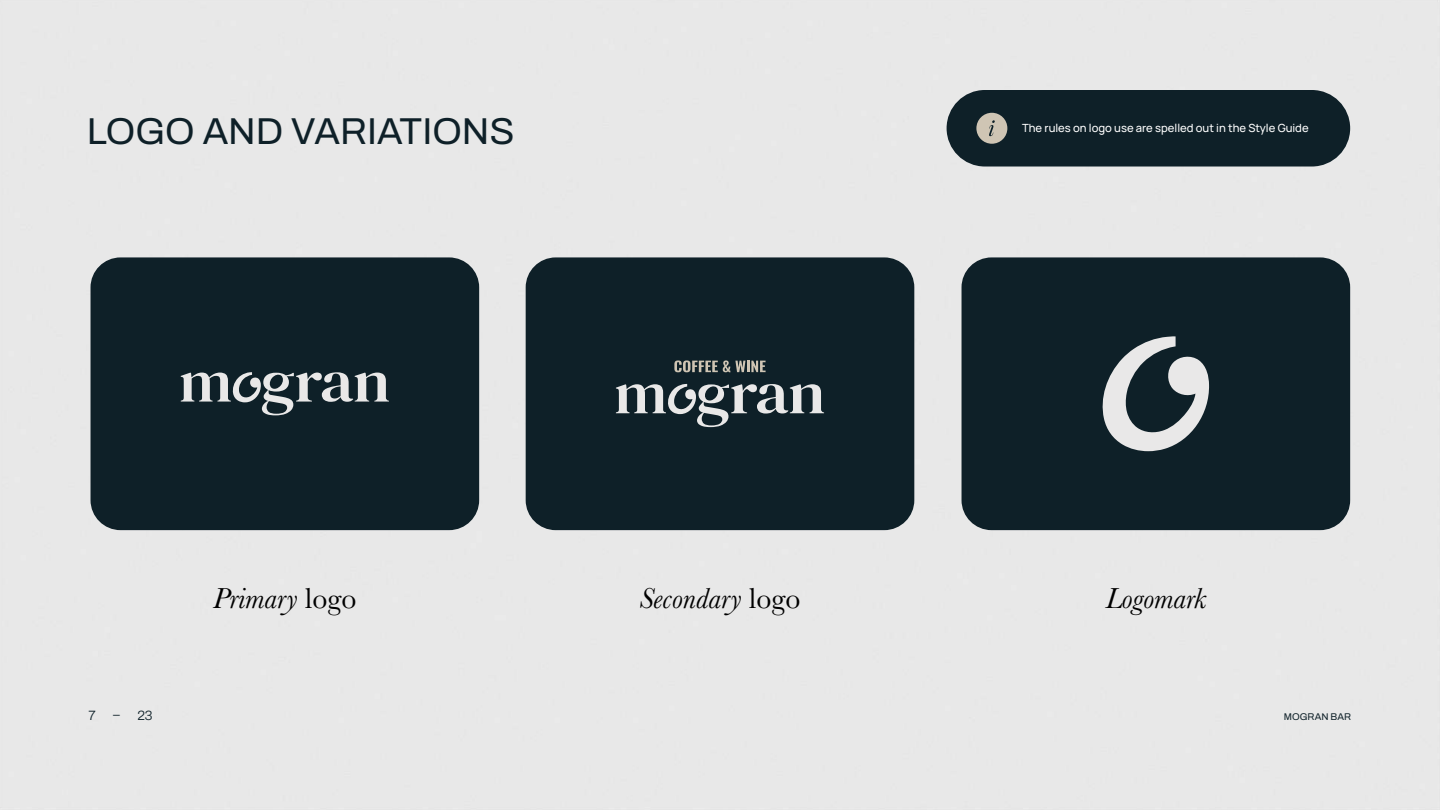
<style>
.page{position:relative;width:1440px;height:810px;background:#e8e8e8}
.page>*{position:absolute;margin:0;border:0;box-sizing:border-box;transform-origin:0 0}
.t1{font:600 37.5px "Archivo";color:#0e2028}
.t2{font:italic 30px "Baskerville";color:#000}
.t3{font:600 13.5px "Archivo";color:#0e2028}
.t4{font:200 11.25px "Manrope";color:#fff}
.t5{font:600 9.75px "Archivo";color:#0e2028}
.s1{font-style:normal}
</style>
<div class="page">
<div style="left:91px;top:257px;width:388px;height:273px;background:#0e2028;border-radius:30px"></div>
<svg style="left:181px;top:372px;width:208px;height:43px"></svg>
<div style="left:526px;top:257px;width:388px;height:273px;background:#0e2028;border-radius:30px"></div>
<svg style="left:616px;top:384px;width:208px;height:43px"></svg>
<svg style="left:674px;top:360px;width:92px;height:12px"></svg>
<div style="left:962px;top:257px;width:388px;height:273px;background:#0e2028;border-radius:30px"></div>
<svg style="left:1102px;top:336px;width:108px;height:115px"></svg>
<div style="left:947px;top:90px;width:403px;height:77px;background:#0e2028;border-radius:38px"></div>
<div style="left:976px;top:113px;width:31px;height:31px;background:#cfc5b4;border-radius:50%"></div>
<svg style="left:989px;top:120px;width:6px;height:16px"></svg>
<h1 class="t1" style="left:87px;top:103px;width:429px">LOGO AND VARIATIONS</h1>
<p class="t4" style="left:1022px;top:120px;width:288px">The rules on logo use are spelled out in the Style Guide</p>
<h2 class="t2" style="left:213px;top:578px;width:145px">Primary <span class="s1">logo</span></h2>
<h2 class="t2" style="left:639px;top:578px;width:163px">Secondary <span class="s1">logo</span></h2>
<h2 class="t2" style="left:1106px;top:578px;width:102px">Logomark</h2>
<p class="t3" style="left:89px;top:705px;width:9px">7</p>
<p class="t3" style="left:113px;top:705px;width:41px">– 23</p>
<p class="t5" style="left:1284px;top:709px;width:69px">MOGRAN BAR</p>
</div>
